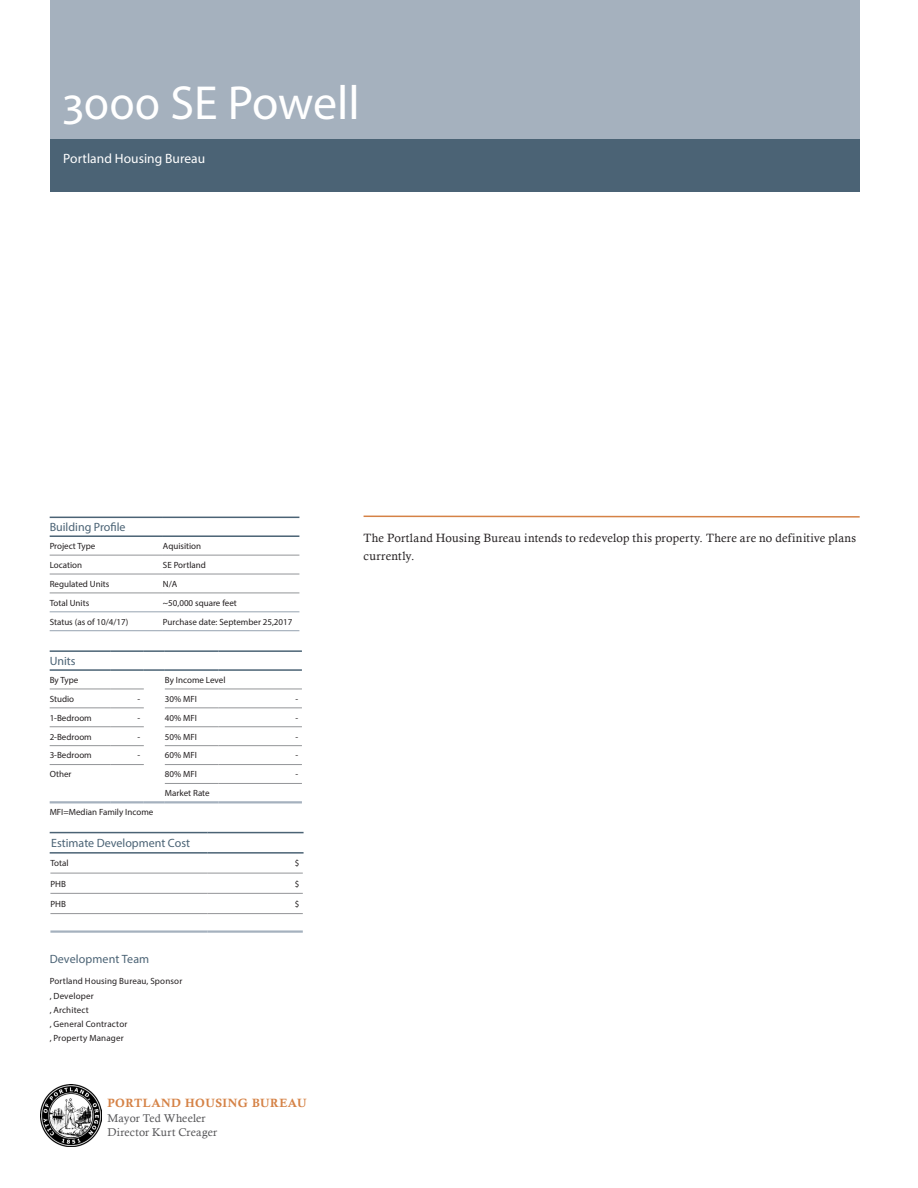
<style>
.page{position:relative;width:918px;height:1188px;background:#fff}
.page>*{position:absolute;margin:0;border:0;box-sizing:border-box;transform-origin:0 0}
.t1{font:48px "Myriad Pro";color:#fff}
.t2{font:13.5px "Myriad Pro";color:#fff}
.NARRATIVE{font:12px/18px "Calisto";letter-spacing:.02em;color:#231f20}
.TABLE_DATA_BOLD___L{font:12px "Myriad Pro";color:#4b6375}
.t3{font:12px "Calis MT Bol";letter-spacing:.04em;color:#d58246}
.PARTNERS{font:12px "Myriad Pro";letter-spacing:.01em;color:#4b6375}
.PARTNERS-2{font:11.25px "Calisto";letter-spacing:.02em;color:#535355}
.TABLE_DATA___L{font:9px "Myriad Pro";color:#231f20}
.TABLE_DATA_BOLD___L-2{font:9px "Myriad Pro";color:#231f20}
.PARTNERS-3{font:9px "Myriad Pro";letter-spacing:.02em;color:#231f20}
.TABLE_DATA___R{font:9px "Myriad Pro";color:#231f20}
.TABLE_DATA_BULLET{font:9px "Myriad Pro";color:#231f20}
.TABLE_DATA_BOLD___R{font:9px "Myriad Pro";color:#231f20}
</style>
<div class="page">
<svg style="left:163px;top:554px;width:136px;height:58px"></svg>
<hr style="left:50px;top:574px;width:113px;height:1px;background:#939598">
<hr style="left:163px;top:574px;width:136px;height:1px;background:#939598">
<hr style="left:50px;top:593px;width:113px;height:1px;background:#939598">
<hr style="left:163px;top:593px;width:136px;height:1px;background:#939598">
<hr style="left:50px;top:555px;width:113px;height:1px;background:#939598">
<hr style="left:163px;top:555px;width:136px;height:1px;background:#939598">
<hr style="left:50px;top:517px;width:113px;height:1px;background:#4b6375">
<hr style="left:163px;top:517px;width:136px;height:1px;background:#4b6375">
<hr style="left:50px;top:535px;width:113px;height:2px;background:#4b6375">
<hr style="left:163px;top:535px;width:136px;height:2px;background:#4b6375">
<hr style="left:50px;top:612px;width:113px;height:1px;background:#96a3b1">
<hr style="left:163px;top:612px;width:136px;height:1px;background:#96a3b1">
<hr style="left:50px;top:630px;width:113px;height:1px;background:#96a3b1">
<hr style="left:163px;top:630px;width:136px;height:1px;background:#96a3b1">
<svg style="left:110px;top:688px;width:55px;height:96px"></svg>
<hr style="left:50px;top:689px;width:60px;height:1px;background:#939598">
<hr style="left:110px;top:689px;width:34px;height:1px;background:#939598">
<hr style="left:165px;top:689px;width:54px;height:1px;background:#939598">
<hr style="left:219px;top:689px;width:83px;height:1px;background:#939598">
<hr style="left:50px;top:708px;width:60px;height:1px;background:#939598">
<hr style="left:110px;top:708px;width:34px;height:1px;background:#939598">
<hr style="left:165px;top:708px;width:54px;height:1px;background:#939598">
<hr style="left:219px;top:708px;width:83px;height:1px;background:#939598">
<hr style="left:50px;top:727px;width:60px;height:1px;background:#939598">
<hr style="left:110px;top:727px;width:34px;height:1px;background:#939598">
<hr style="left:165px;top:727px;width:54px;height:1px;background:#939598">
<hr style="left:219px;top:727px;width:83px;height:1px;background:#939598">
<hr style="left:50px;top:745px;width:60px;height:1px;background:#939598">
<hr style="left:110px;top:745px;width:34px;height:1px;background:#939598">
<hr style="left:165px;top:745px;width:54px;height:1px;background:#939598">
<hr style="left:219px;top:745px;width:83px;height:1px;background:#939598">
<hr style="left:50px;top:764px;width:60px;height:1px;background:#939598">
<hr style="left:110px;top:764px;width:34px;height:1px;background:#939598">
<hr style="left:165px;top:764px;width:54px;height:1px;background:#939598">
<hr style="left:219px;top:764px;width:83px;height:1px;background:#939598">
<hr style="left:165px;top:783px;width:54px;height:1px;background:#939598">
<hr style="left:219px;top:783px;width:83px;height:1px;background:#939598">
<hr style="left:50px;top:801px;width:60px;height:2px;background:#a5b1be">
<hr style="left:110px;top:801px;width:34px;height:2px;background:#a5b1be">
<hr style="left:144px;top:801px;width:21px;height:2px;background:#a5b1be">
<hr style="left:165px;top:801px;width:54px;height:2px;background:#a5b1be">
<hr style="left:219px;top:801px;width:83px;height:2px;background:#a5b1be">
<hr style="left:50px;top:650px;width:60px;height:2px;background:#4b6375">
<hr style="left:110px;top:650px;width:34px;height:2px;background:#4b6375">
<hr style="left:144px;top:650px;width:21px;height:2px;background:#4b6375">
<hr style="left:165px;top:650px;width:54px;height:2px;background:#4b6375">
<hr style="left:219px;top:650px;width:83px;height:2px;background:#4b6375">
<hr style="left:50px;top:669px;width:60px;height:2px;background:#4b6375">
<hr style="left:110px;top:669px;width:34px;height:2px;background:#4b6375">
<hr style="left:144px;top:669px;width:21px;height:2px;background:#4b6375">
<hr style="left:165px;top:669px;width:54px;height:2px;background:#4b6375">
<hr style="left:219px;top:669px;width:83px;height:2px;background:#4b6375">
<hr style="left:50px;top:873px;width:158px;height:1px;background:#939598">
<hr style="left:208px;top:873px;width:95px;height:1px;background:#939598">
<hr style="left:50px;top:893px;width:158px;height:1px;background:#939598">
<hr style="left:208px;top:893px;width:95px;height:1px;background:#939598">
<hr style="left:50px;top:913px;width:158px;height:1px;background:#939598">
<hr style="left:208px;top:913px;width:95px;height:1px;background:#939598">
<hr style="left:50px;top:930px;width:158px;height:3px;background:#a5b1be">
<hr style="left:208px;top:930px;width:95px;height:3px;background:#a5b1be">
<hr style="left:50px;top:832px;width:158px;height:1px;background:#4b6375">
<hr style="left:208px;top:832px;width:96px;height:1px;background:#4b6375">
<hr style="left:50px;top:852px;width:158px;height:2px;background:#4b6375">
<hr style="left:208px;top:852px;width:96px;height:2px;background:#4b6375">
<div style="left:50px;top:0;width:810px;height:140px;background:#a5b1be"></div>
<div style="left:50px;top:140px;width:810px;height:52px;background:#4b6375"></div>
<svg style="left:363px;top:515px;width:497px;height:3px"></svg>
<img style="left:41px;top:1085px;width:61px;height:61px">
<p class="t1" style="left:63px;top:74px;width:298px">3000 SE Powell</p>
<p class="t2" style="left:63px;top:150px;width:144px">Portland Housing Bureau</p>
<p class="TABLE_DATA_BOLD___L" style="left:50px;top:520px;width:77px">Building Profile</p>
<p class="TABLE_DATA_BOLD___L-2" style="left:50px;top:541px;width:47px">Project Type</p>
<p class="TABLE_DATA___L" style="left:163px;top:541px;width:40px">Aquisition</p>
<p class="TABLE_DATA_BOLD___L-2" style="left:50px;top:559px;width:34px">Location</p>
<p class="TABLE_DATA___L" style="left:163px;top:559px;width:44px">SE Portland</p>
<p class="TABLE_DATA_BOLD___L-2" style="left:50px;top:578px;width:61px">Regulated Units</p>
<p class="TABLE_DATA___L" style="left:163px;top:578px;width:16px">N/A</p>
<p class="TABLE_DATA_BOLD___L-2" style="left:50px;top:597px;width:41px">Total Units</p>
<p class="TABLE_DATA___L" style="left:163px;top:597px;width:75px">~50,000 square feet</p>
<p class="TABLE_DATA_BOLD___L-2" style="left:50px;top:616px;width:80px">Status (as of 10/4/17)</p>
<p class="TABLE_DATA___L" style="left:163px;top:616px;width:131px">Purchase date: September 25,2017</p>
<p class="TABLE_DATA_BOLD___L" style="left:50px;top:654px;width:27px">Units</p>
<p class="TABLE_DATA_BOLD___L-2" style="left:50px;top:675px;width:30px">By Type</p>
<p class="TABLE_DATA_BOLD___L-2" style="left:165px;top:675px;width:62px">By Income Level</p>
<p class="TABLE_DATA___L" style="left:50px;top:693px;width:26px">Studio</p>
<p class="TABLE_DATA___R" style="left:138px;top:693px;width:4px">-</p>
<p class="TABLE_DATA___L" style="left:165px;top:693px;width:34px">30% MFI</p>
<p class="TABLE_DATA___R" style="left:296px;top:693px;width:4px">-</p>
<p class="TABLE_DATA___L" style="left:50px;top:712px;width:44px">1-Bedroom</p>
<p class="TABLE_DATA___R" style="left:138px;top:712px;width:4px">-</p>
<p class="TABLE_DATA___L" style="left:165px;top:712px;width:34px">40% MFI</p>
<p class="TABLE_DATA___R" style="left:296px;top:712px;width:4px">-</p>
<p class="TABLE_DATA___L" style="left:50px;top:731px;width:44px">2-Bedroom</p>
<p class="TABLE_DATA___R" style="left:138px;top:731px;width:4px">-</p>
<p class="TABLE_DATA___L" style="left:165px;top:731px;width:34px">50% MFI</p>
<p class="TABLE_DATA___R" style="left:296px;top:731px;width:4px">-</p>
<p class="TABLE_DATA___L" style="left:50px;top:750px;width:44px">3-Bedroom</p>
<p class="TABLE_DATA___R" style="left:138px;top:750px;width:4px">-</p>
<p class="TABLE_DATA___L" style="left:165px;top:750px;width:34px">60% MFI</p>
<p class="TABLE_DATA___R" style="left:296px;top:750px;width:4px">-</p>
<p class="TABLE_DATA___L" style="left:50px;top:769px;width:23px">Other</p>
<p class="TABLE_DATA___L" style="left:165px;top:769px;width:34px">80% MFI</p>
<p class="TABLE_DATA___R" style="left:296px;top:769px;width:4px">-</p>
<p class="TABLE_DATA___L" style="left:165px;top:787px;width:46px">Market Rate</p>
<p class="TABLE_DATA___L" style="left:50px;top:806px;width:105px">MFI=Median Family Income</p>
<p class="TABLE_DATA_BOLD___L" style="left:51px;top:836px;width:140px">Estimate Development Cost</p>
<p class="TABLE_DATA_BOLD___L-2" style="left:50px;top:858px;width:20px">Total</p>
<p class="TABLE_DATA_BOLD___R" style="left:295px;top:858px;width:6px">$</p>
<p class="TABLE_DATA___L" style="left:50px;top:878px;width:17px">PHB</p>
<p class="TABLE_DATA___R" style="left:295px;top:878px;width:6px">$</p>
<p class="TABLE_DATA_BULLET" style="left:50px;top:898px;width:17px">PHB</p>
<p class="TABLE_DATA___R" style="left:295px;top:898px;width:6px">$</p>
<p class="PARTNERS" style="left:50px;top:952px;width:101px">Development Team</p>
<p class="PARTNERS-3" style="left:50px;top:976px;width:134px">Portland Housing Bureau, Sponsor</p>
<p class="PARTNERS-3" style="left:50px;top:990px;width:46px">, Developer</p>
<p class="PARTNERS-3" style="left:50px;top:1004px;width:41px">, Architect</p>
<p class="PARTNERS-3" style="left:50px;top:1019px;width:79px">, General Contractor</p>
<p class="PARTNERS-3" style="left:50px;top:1033px;width:76px">, Property Manager</p>
<p class="t3" style="left:107px;top:1096px;width:201px">PORTLAND HOUSING BUREAU</p>
<p class="PARTNERS-2" style="left:107px;top:1111px;width:100px">Mayor Ted Wheeler</p>
<p class="PARTNERS-2" style="left:107px;top:1126px;width:111px">Director Kurt Creager</p>
<p class="NARRATIVE" style="left:364px;top:529px;width:494px">The Portland Housing Bureau intends to redevelop this property. There are no definitive plans currently.</p>
</div>
